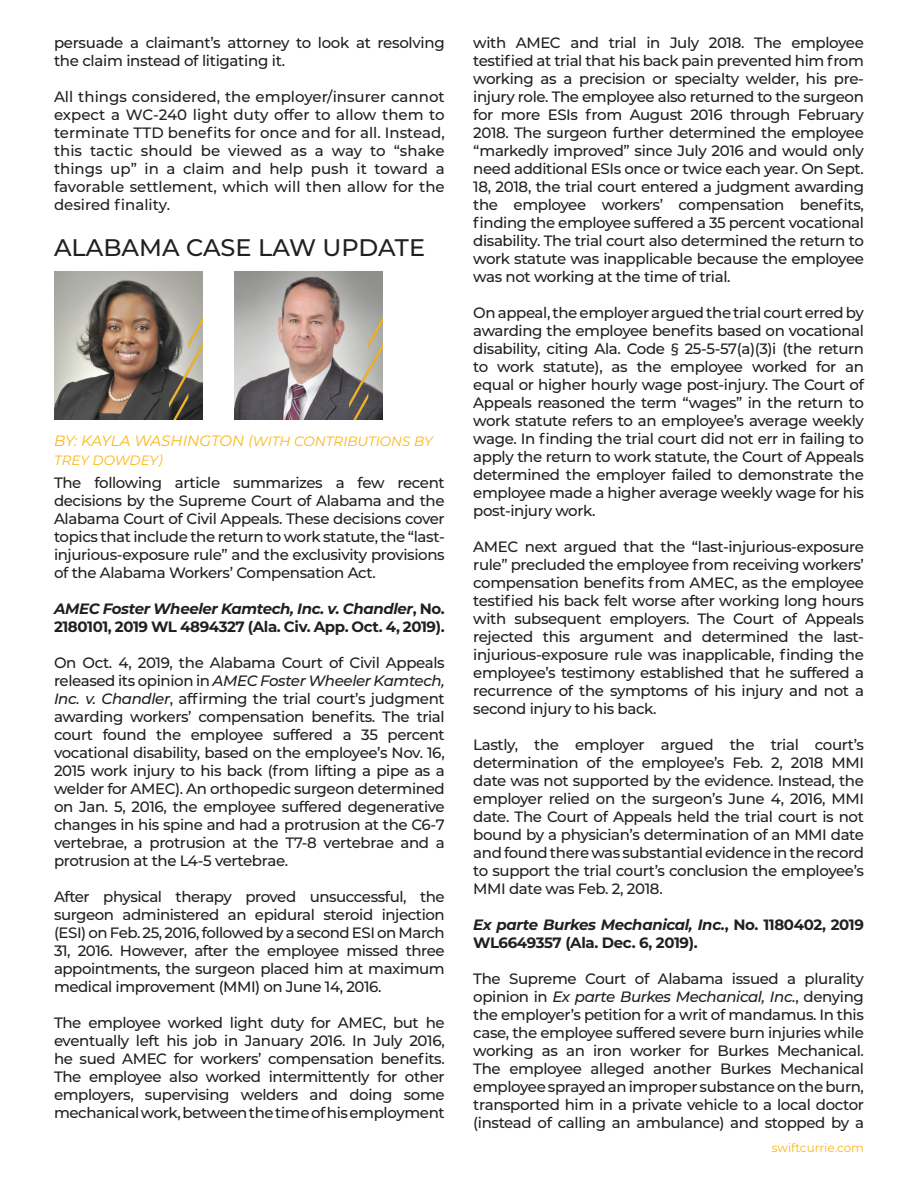
<style>
.page{position:relative;width:918px;height:1188px;background:#fff}
.page>*{position:absolute;margin:0;border:0;box-sizing:border-box;transform-origin:0 0}
.t1{font:500 24px "Montserrat";color:#231f20}
.t2{font:500 15px/18px "Montserrat";letter-spacing:-.025em;color:#231f20;text-align:justify}
.t3{font:700 15px/18px "Montserrat";letter-spacing:-.025em;color:#231f20}
.t4{font:italic 13.5px/19.5px "Montserrat";color:#fcb615}
.t5{font:12px "Montserrat";color:#fcb615}
.s1{font-size:15px}
.s2{font-style:italic}
</style>
<div class="page">
<img style="left:54px;top:272px;width:148px;height:148px">
<img style="left:170px;top:319px;width:32px;height:101px">
<img style="left:234px;top:272px;width:148px;height:148px">
<img style="left:350px;top:319px;width:32px;height:101px">
<p class="t2" style="left:54px;top:33px;width:392px">persuade a claimant’s attorney to look at resolving the claim instead of litigating it.</p>
<p class="t2" style="left:54px;top:87px;width:392px">All things considered, the employer/insurer cannot expect a WC-240 light duty offer to allow them to terminate TTD benefits for once and for all. Instead, this tactic should be viewed as a way to “shake things up” in a claim and help push it toward a favorable settlement, which will then allow for the desired finality.</p>
<p class="t1" style="left:54px;top:231px;width:373px">ALABAMA CASE LAW UPDATE</p>
<p class="t4" style="left:54px;top:431px;width:380px"><span class="s1">BY: KAYLA WASHINGTON</span> (WITH CONTRIBUTIONS BY<br>TREY DOWDEY)</p>
<p class="t2" style="left:54px;top:473px;width:392px">The following article summarizes a few recent decisions by the Supreme Court of Alabama and the Alabama Court of Civil Appeals. These decisions cover topics that include the return to work statute, the “last&shy;injurious-exposure rule” and the exclusivity provisions of the Alabama Workers’ Compensation Act.</p>
<p class="t3" style="left:54px;top:599px;width:392px"><span class="s2">AMEC Foster Wheeler Kamtech, Inc. v. Chandler</span>, No.<br>2180101, 2019 WL 4894327 (Ala. Civ. App. Oct. 4, 2019).</p>
<p class="t2" style="left:54px;top:653px;width:392px">On Oct. 4, 2019, the Alabama Court of Civil Appeals released its opinion in <span class="s2">AMEC Foster Wheeler Kamtech, Inc. v. Chandler</span>, affirming the trial court’s judgment awarding workers’ compensation benefits. The trial court found the employee suffered a 35 percent vocational disability, based on the employee’s Nov. 16, 2015 work injury to his back (from lifting a pipe as a welder for AMEC). An orthopedic surgeon determined on Jan. 5, 2016, the employee suffered degenerative changes in his spine and had a protrusion at the C6-7 vertebrae, a protrusion at the T7-8 vertebrae and a protrusion at the L4-5 vertebrae.</p>
<p class="t2" style="left:54px;top:887px;width:392px">After physical therapy proved unsuccessful, the surgeon administered an epidural steroid injection (ESI) on Feb. 25, 2016, followed by a second ESI on March 31, 2016. However, after the employee missed three appointments, the surgeon placed him at maximum medical improvement (MMI) on June 14, 2016.</p>
<p class="t2" style="left:54px;top:1013px;width:392px">The employee worked light duty for AMEC, but he eventually left his job in January 2016. In July 2016, he sued AMEC for workers’ compensation benefits.<br>The employee also worked intermittently for other employers, supervising welders and doing some mechanical work, between the time of his employment</p>
<p class="t2" style="left:473px;top:33px;width:392px">with AMEC and trial in July 2018. The employee testified at trial that his back pain prevented him from working as a precision or specialty welder, his pre&shy;injury role. The employee also returned to the surgeon for more ESIs from August 2016 through February 2018. The surgeon further determined the employee “markedly improved” since July 2016 and would only need additional ESIs once or twice each year. On Sept.<br>18, 2018, the trial court entered a judgment awarding the employee workers’ compensation benefits, finding the employee suffered a 35 percent vocational disability. The trial court also determined the return to work statute was inapplicable because the employee was not working at the time of trial.</p>
<p class="t2" style="left:473px;top:303px;width:392px">On appeal, the employer argued the trial court erred by awarding the employee benefits based on vocational disability, citing Ala. Code § 25-5-57(a)(3)i (the return to work statute), as the employee worked for an equal or higher hourly wage post-injury. The Court of Appeals reasoned the term “wages” in the return to work statute refers to an employee’s average weekly wage. In finding the trial court did not err in failing to apply the return to work statute, the Court of Appeals determined the employer failed to demonstrate the employee made a higher average weekly wage for his post-injury work.</p>
<p class="t2" style="left:473px;top:537px;width:392px">AMEC next argued that the “last-injurious-exposure rule” precluded the employee from receiving workers’ compensation benefits from AMEC, as the employee testified his back felt worse after working long hours with subsequent employers. The Court of Appeals rejected this argument and determined the last&shy;injurious-exposure rule was inapplicable, finding the employee’s testimony established that he suffered a recurrence of the symptoms of his injury and not a second injury to his back.</p>
<p class="t2" style="left:473px;top:735px;width:392px">Lastly, the employer argued the trial court’s determination of the employee’s Feb. 2, 2018 MMI date was not supported by the evidence. Instead, the employer relied on the surgeon’s June 4, 2016, MMI date. The Court of Appeals held the trial court is not bound by a physician’s determination of an MMI date and found there was substantial evidence in the record to support the trial court’s conclusion the employee’s MMI date was Feb. 2, 2018.</p>
<p class="t3" style="left:473px;top:914px;width:392px"><span class="s2">Ex parte Burkes Mechanical, Inc.</span>, No. 1180402, 2019<br>WL6649357 (Ala. Dec. 6, 2019).</p>
<p class="t2" style="left:473px;top:969px;width:392px">The Supreme Court of Alabama issued a plurality opinion in <span class="s2">Ex parte Burkes Mechanical, Inc.</span>, denying the employer’s petition for a writ of mandamus. In this case, the employee suffered severe burn injuries while working as an iron worker for Burkes Mechanical.<br>The employee alleged another Burkes Mechanical employee sprayed an improper substance on the burn, transported him in a private vehicle to a local doctor (instead of calling an ambulance) and stopped by a</p>
<p class="t5" style="left:772px;top:1139px;width:94px">swiftcurrie.com</p>
</div>
